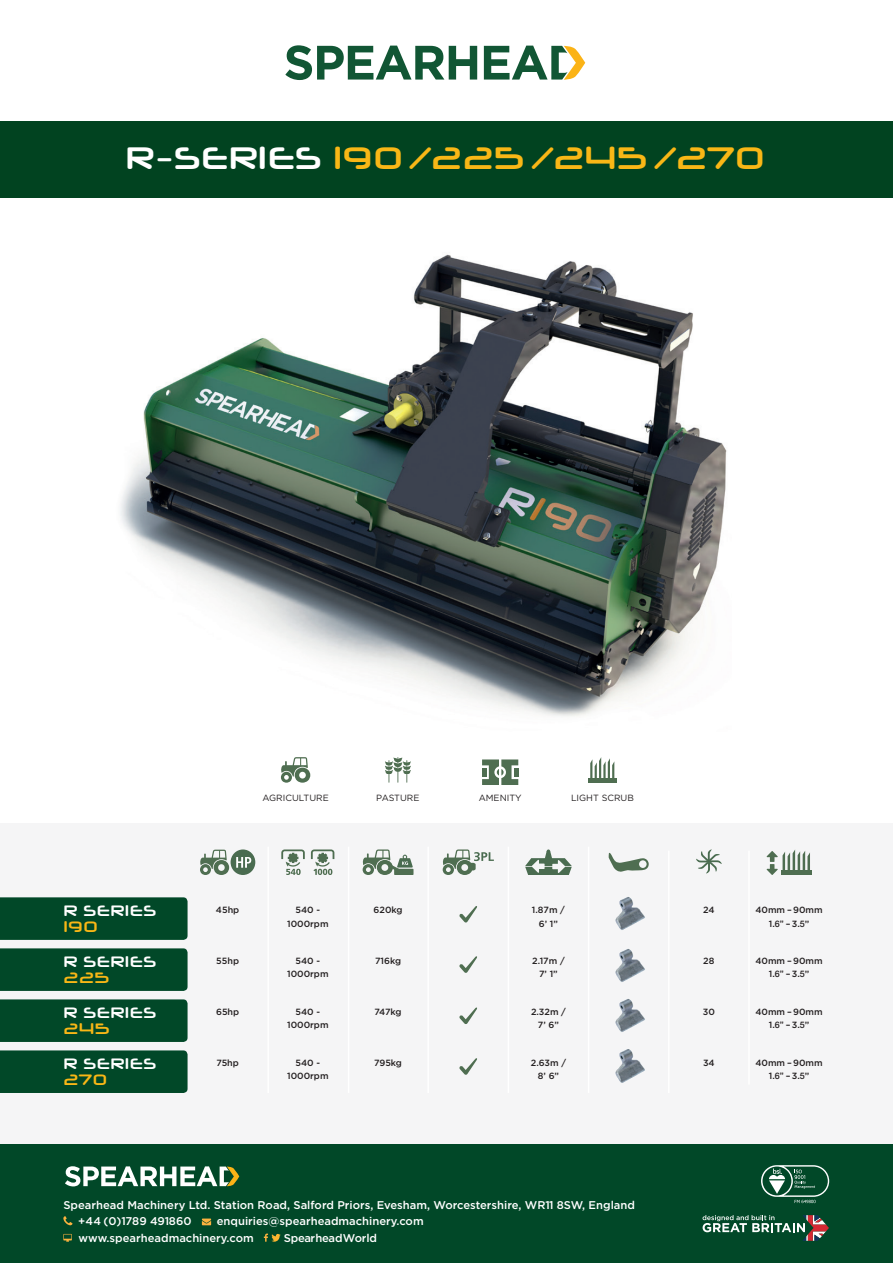
<style>
.page{position:relative;width:893px;height:1263px;background:#fff}
.page>*{position:absolute;margin:0;border:0;box-sizing:border-box;transform-origin:0 0}
.t1{font:700 49.5px "Neuropol X";letter-spacing:-.01em;color:#f9b716}
.t2{font:700 24px "Neuropol X";color:#fff}
.t3{font:700 24px "Neuropol X";color:#f9b716}
.t4{font:500 11.25px/16.4px "Gotham HTF";color:#fff}
.t5{font:500 11.25px "Gotham HTF";letter-spacing:-.02em;color:#fff}
.t6{font:500 9px/13.5px "Gotham HTF";color:#231f20;text-align:center}
.t7{font:500 9px "Helvetica Neue LT";color:#231f20}
.t8{font:9px "Gotham HTF";color:#231f20}
.s1{color:#fff}
.s2{font-family:"Gotham HTF"}
</style>
<div class="page">
<div style="left:0;top:823px;width:893px;height:385px;background:#f5f5f6"></div>
<div style="left:0;top:121px;width:893px;height:77px;background:#014320"></div>
<svg style="left:285px;top:45px;width:192px;height:35px"></svg>
<svg style="left:484px;top:46px;width:101px;height:34px"></svg>
<div style="left:0;top:897px;width:188px;height:43px;background:#014828"></div>
<div style="left:0;top:948px;width:188px;height:43px;background:#014828"></div>
<div style="left:0;top:999px;width:188px;height:43px;background:#014828"></div>
<div style="left:0;top:1050px;width:188px;height:43px;background:#014828"></div>
<svg style="left:459px;top:906px;width:18px;height:16px"></svg>
<hr style="left:267px;top:847px;width:2px;height:246px;background:#fff">
<hr style="left:348px;top:847px;width:1px;height:246px;background:#fff">
<hr style="left:588px;top:847px;width:1px;height:246px;background:#fff">
<hr style="left:508px;top:847px;width:1px;height:246px;background:#fff">
<hr style="left:668px;top:851px;width:1px;height:242px;background:#fff">
<hr style="left:748px;top:851px;width:2px;height:233px;background:#fff">
<svg style="left:459px;top:956px;width:18px;height:17px"></svg>
<svg style="left:459px;top:1007px;width:18px;height:17px"></svg>
<svg style="left:459px;top:1058px;width:18px;height:17px"></svg>
<img style="left:615px;top:897px;width:30px;height:33px">
<img style="left:615px;top:949px;width:30px;height:33px">
<img style="left:615px;top:1049px;width:30px;height:34px">
<img style="left:615px;top:999px;width:30px;height:33px">
<svg style="left:281px;top:757px;width:29px;height:26px"></svg>
<svg style="left:385px;top:757px;width:26px;height:26px"></svg>
<svg style="left:482px;top:759px;width:36px;height:26px"></svg>
<svg style="left:590px;top:757px;width:24px;height:21px"></svg>
<div style="left:588px;top:778px;width:28px;height:5px;background:#4f6e51"></div>
<hr style="left:427px;top:847px;width:2px;height:246px;background:#fff">
<div style="left:231px;top:849px;width:24px;height:26px;background:#4a6c50;border-radius:50%"></div>
<svg style="left:236px;top:857px;width:15px;height:11px"></svg>
<svg style="left:200px;top:850px;width:29px;height:25px"></svg>
<svg style="left:281px;top:849px;width:24px;height:26px"></svg>
<svg style="left:311px;top:849px;width:23px;height:26px"></svg>
<svg style="left:362px;top:849px;width:51px;height:26px"></svg>
<svg style="left:442px;top:849px;width:52px;height:26px"></svg>
<svg style="left:525px;top:849px;width:47px;height:26px"></svg>
<svg style="left:609px;top:853px;width:40px;height:19px"></svg>
<svg style="left:696px;top:849px;width:26px;height:24px"></svg>
<div style="left:780px;top:870px;width:31px;height:5px;background:#4f6e51"></div>
<svg style="left:767px;top:850px;width:43px;height:25px"></svg>
<img style="left:120px;top:254px;width:607px;height:463px">
<div style="left:0;top:1144px;width:893px;height:119px;background:#014828"></div>
<svg style="left:63px;top:1216px;width:9px;height:9px"></svg>
<svg style="left:202px;top:1218px;width:9px;height:7px"></svg>
<svg style="left:63px;top:1234px;width:9px;height:8px"></svg>
<svg style="left:264px;top:1233px;width:17px;height:9px"></svg>
<svg style="left:761px;top:1165px;width:68px;height:38px"></svg>
<svg style="left:65px;top:1166px;width:174px;height:20px"></svg>
<svg style="left:703px;top:1215px;width:126px;height:26px"></svg>
<h1 class="t1" style="left:126px;top:138px;width:642px"><span class="s1">R-SERIES</span> 190/225/245/270</h1>
<h2 class="t2" style="left:64px;top:901px;width:95px">R SERIES</h2>
<h2 class="t3" style="left:64px;top:917px;width:36px">190</h2>
<h2 class="t2" style="left:64px;top:952px;width:95px">R SERIES</h2>
<h2 class="t3" style="left:64px;top:968px;width:48px">225</h2>
<h2 class="t2" style="left:64px;top:1003px;width:95px">R SERIES</h2>
<h2 class="t3" style="left:64px;top:1019px;width:48px">245</h2>
<h2 class="t2" style="left:64px;top:1054px;width:95px">R SERIES</h2>
<h2 class="t3" style="left:64px;top:1070px;width:46px">270</h2>
<p class="t8" style="left:262px;top:792px;width:68px">AGRICULTURE</p>
<p class="t8" style="left:376px;top:792px;width:45px">PASTURE</p>
<p class="t8" style="left:479px;top:792px;width:44px">AMENITY</p>
<p class="t8" style="left:571px;top:792px;width:64px">LIGHT SCRUB</p>
<p class="t6" style="left:216px;top:903px;width:25px">45hp</p>
<p class="t6" style="left:287px;top:903px;width:43px">540 -<br>1000rpm</p>
<p class="t6" style="left:374px;top:903px;width:30px">620kg</p>
<p class="t6" style="left:532px;top:903px;width:34px">1.87m /<br>6’ 1”</p>
<p class="t6" style="left:703px;top:903px;width:13px">24</p>
<p class="t6" style="left:755px;top:903px;width:69px">40mm – 90mm</p>
<p class="t7" style="left:769px;top:918px;width:42px"><span class="s2">1</span>.6” <span class="s2">– 3</span>.5<span class="s2">”</span></p>
<p class="t6" style="left:216px;top:953px;width:24px">55hp</p>
<p class="t6" style="left:287px;top:953px;width:43px">540 -<br>1000rpm</p>
<p class="t6" style="left:375px;top:953px;width:28px">716kg</p>
<p class="t6" style="left:532px;top:953px;width:34px">2.17m /<br>7’ 1”</p>
<p class="t6" style="left:703px;top:953px;width:13px">28</p>
<p class="t6" style="left:755px;top:953px;width:69px">40mm – 90mm</p>
<p class="t7" style="left:769px;top:969px;width:42px"><span class="s2">1</span>.6” <span class="s2">– 3</span>.5<span class="s2">”</span></p>
<p class="t6" style="left:216px;top:1005px;width:25px">65hp</p>
<p class="t6" style="left:287px;top:1005px;width:43px">540 -<br>1000rpm</p>
<p class="t6" style="left:375px;top:1005px;width:29px">747kg</p>
<p class="t6" style="left:531px;top:1005px;width:36px">2.32m /<br>7’ 6”</p>
<p class="t6" style="left:703px;top:1005px;width:14px">30</p>
<p class="t6" style="left:755px;top:1005px;width:69px">40mm – 90mm</p>
<p class="t7" style="left:769px;top:1020px;width:42px"><span class="s2">1</span>.6” <span class="s2">– 3</span>.5<span class="s2">”</span></p>
<p class="t6" style="left:216px;top:1055px;width:24px">75hp</p>
<p class="t6" style="left:287px;top:1055px;width:43px">540 -<br>1000rpm</p>
<p class="t6" style="left:374px;top:1055px;width:29px">795kg</p>
<p class="t6" style="left:531px;top:1055px;width:37px">2.63m /<br>8’ 6”</p>
<p class="t6" style="left:703px;top:1055px;width:13px">34</p>
<p class="t6" style="left:755px;top:1055px;width:69px">40mm – 90mm</p>
<p class="t7" style="left:769px;top:1070px;width:42px"><span class="s2">1</span>.6” <span class="s2">– 3</span>.5<span class="s2">”</span></p>
<p class="t4" style="left:78px;top:1196px;width:558px;text-indent:-15px">Spearhead Machinery Ltd. Station Road, Salford Priors, Evesham, Worcestershire, WR11 8SW, England +44 (0)1789 491860</p>
<p class="t4" style="left:79px;top:1213px;width:347px;text-indent:138px">enquiries@spearheadmachinery.com www.spearheadmachinery.com</p>
<p class="t5" style="left:284px;top:1231px;width:94px">SpearheadWorld</p>
</div>
